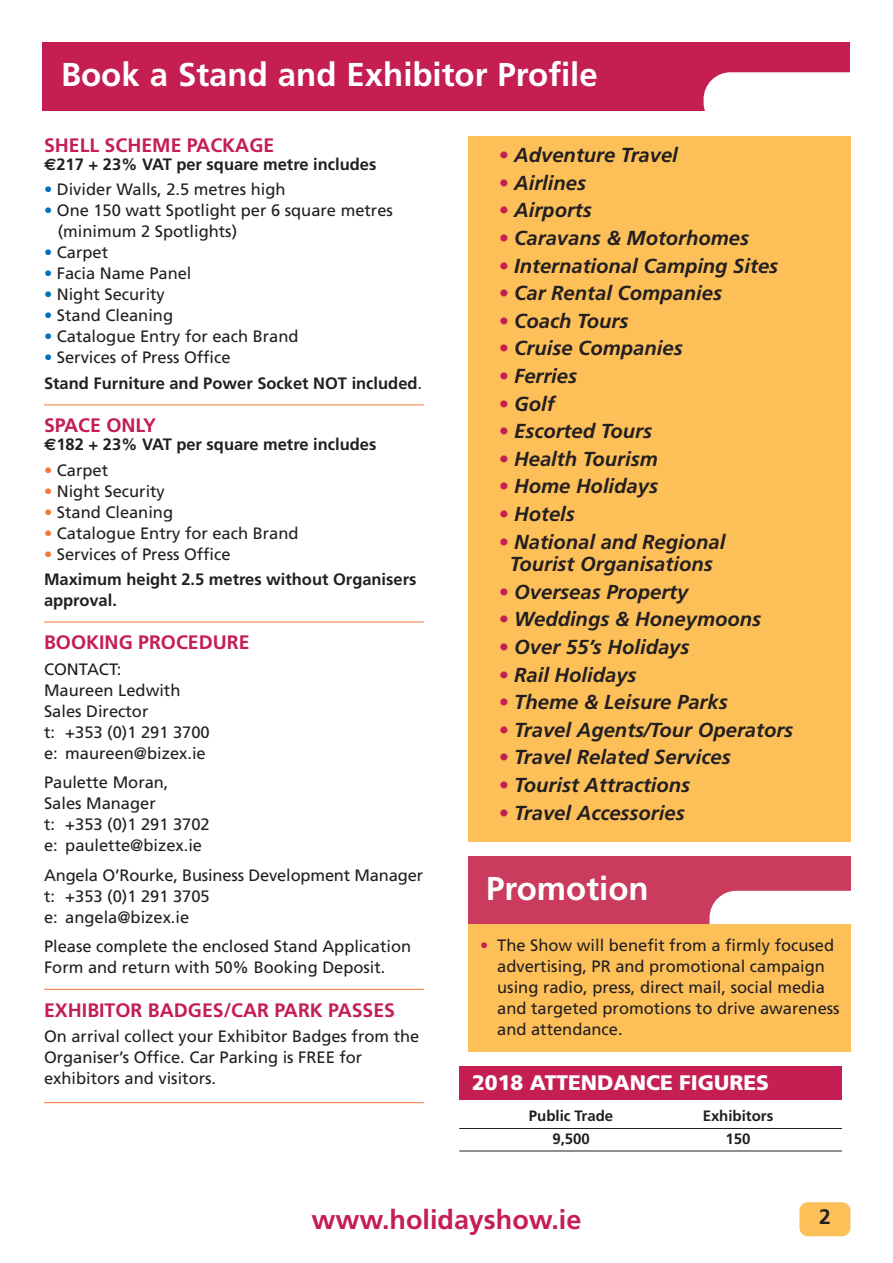
<style>
.page{position:relative;width:893px;height:1263px;background:#fff}
.page>*{position:absolute;margin:0;border:0;box-sizing:border-box;transform-origin:0 0}
.t1{font:700 33px "Frutiger";color:#fff}
.t2{font:700 27px "Frutiger";color:#c51e53}
.t3{font:900 21px "Frutiger";color:#fff}
.t4{font:700 21px "Frutiger";color:#231f20}
.t5{font:italic 700 20.25px/22.5px "Frutiger";color:#231f20;text-align:center}
.t6{font:700 19.5px "Frutiger";color:#c51e53}
.t7{font:16.5px/21px "Frutiger";color:#231f20}
.t8{font:700 16.5px/25.2px "Frutiger";color:#231f20}
.t9{font:700 15px "Frutiger";color:#231f20}
.s1{font-family:"Euro Sans"}
.s2{color:#0072bc}
.s3{font-weight:400;color:#0072bc}
.s4{font-weight:400}
.s5{color:#f37737}
.s6{font-weight:400;color:#f37737}
.s7{color:#c51e53}
.s8{font-weight:700;color:#c51e53}
</style>
<div class="page">
<div style="left:43px;top:43px;width:807px;height:68px;background:#c51e53"></div>
<hr style="left:44px;top:405px;width:380px;height:1px;background:#f37737">
<hr style="left:44px;top:622px;width:380px;height:1px;background:#f37737">
<hr style="left:44px;top:989px;width:380px;height:1px;background:#f37737">
<hr style="left:44px;top:1102px;width:380px;height:1px;background:#f37737">
<div style="left:704px;top:72px;width:180px;height:57px;background:#fff;border-radius:27px"></div>
<div style="left:799px;top:1202px;width:51px;height:34px;background:#fdc059;border-radius:9px"></div>
<div style="left:468px;top:857px;width:382px;height:68px;background:#ca3b5e"></div>
<div style="left:709px;top:891px;width:175px;height:57px;background:#fff;border-radius:27px"></div>
<div style="left:468px;top:925px;width:382px;height:127px;background:#fdc059"></div>
<div style="left:468px;top:136px;width:382px;height:706px;background:#fdc059"></div>
<div style="left:459px;top:1066px;width:383px;height:34px;background:#c51e53"></div>
<hr style="left:459px;top:1128px;width:383px;height:1px;background:#231f20">
<hr style="left:459px;top:1150px;width:383px;height:1px;background:#231f20">
<h1 class="t1" style="left:61px;top:61px;width:538px">Book a Stand and Exhibitor Profile</h1>
<p class="t6" style="left:44px;top:138px;width:232px">SHELL SCHEME PACKAGE</p>
<p class="t8" style="left:44px;top:153px;width:334px"><span class="s1">€</span>217 + 23% VAT per square metre includes</p>
<p class="t7" style="left:44px;top:180px;width:243px"><span class="s2">•</span> Divider Walls, 2.5 metres high</p>
<p class="t7" style="left:58px;top:201px;width:337px;text-indent:-14px"><span class="s2">•</span> One 150 watt Spotlight per 6 square metres (minimum 2 Spotlights)</p>
<p class="t7" style="left:44px;top:243px;width:66px"><span class="s2">•</span> Carpet</p>
<p class="t7" style="left:44px;top:264px;width:149px"><span class="s2">•</span> Facia Name Panel</p>
<p class="t7" style="left:44px;top:285px;width:122px"><span class="s2">•</span> Night Security</p>
<p class="t7" style="left:44px;top:306px;width:131px"><span class="s2">•</span> Stand Cleaning</p>
<p class="t7" style="left:44px;top:327px;width:256px"><span class="s2">•</span> Catalogue Entry for each Brand</p>
<p class="t8" style="left:44px;top:346px;width:380px"><span class="s3">•</span> <span class="s4">Services of Press Office<br></span>Stand Furniture and Power Socket NOT included<span class="s4">.</span></p>
<p class="t6" style="left:44px;top:418px;width:114px">SPACE ONLY</p>
<p class="t8" style="left:44px;top:433px;width:334px"><span class="s1">€</span>182 + 23% VAT per square metre includes</p>
<p class="t7" style="left:44px;top:461px;width:66px"><span class="s5">•</span> Carpet</p>
<p class="t7" style="left:44px;top:482px;width:122px"><span class="s5">•</span> Night Security</p>
<p class="t7" style="left:44px;top:503px;width:131px"><span class="s5">•</span> Stand Cleaning</p>
<p class="t7" style="left:44px;top:524px;width:256px"><span class="s5">•</span> Catalogue Entry for each Brand</p>
<p class="t8" style="left:44px;top:542px;width:374px"><span class="s6">•</span> <span class="s4">Services of Press Office<br></span>Maximum height 2.5 metres without Organisers</p>
<p class="t8" style="left:44px;top:589px;width:74px">approval.</p>
<p class="t6" style="left:44px;top:635px;width:207px">BOOKING PROCEDURE</p>
<p class="t7" style="left:44px;top:660px;width:167px">CONTACT:<br>Maureen Ledwith<br>Sales Director<br>t: +353 (0)1 291 3700 e: maureen@bizex.ie</p>
<p class="t7" style="left:44px;top:773px;width:167px">Paulette Moran,<br>Sales Manager<br>t: +353 (0)1 291 3702 e: paulette@bizex.ie</p>
<p class="t7" style="left:44px;top:866px;width:381px">Angela O’Rourke, Business Development Manager t: +353 (0)1 291 3705<br>e: angela@bizex.ie</p>
<p class="t7" style="left:44px;top:937px;width:369px">Please complete the enclosed Stand Application<br>Form and return with 50% Booking Deposit.</p>
<p class="t6" style="left:44px;top:1002px;width:353px">EXHIBITOR BADGES/CAR PARK PASSES</p>
<p class="t7" style="left:44px;top:1027px;width:377px">On arrival collect your Exhibitor Badges from the<br>Organiser’s Office. Car Parking is FREE for exhibitors and visitors.</p>
<p class="t5" style="left:498px;top:145px;width:181px"><span class="s7">•</span> Adventure Travel</p>
<p class="t5" style="left:498px;top:173px;width:89px"><span class="s7">•</span> Airlines</p>
<p class="t5" style="left:498px;top:201px;width:95px"><span class="s7">•</span> Airports</p>
<p class="t5" style="left:498px;top:228px;width:252px"><span class="s7">•</span> Caravans &amp; Motorhomes</p>
<p class="t5" style="left:498px;top:256px;width:281px"><span class="s7">•</span> International Camping Sites</p>
<p class="t5" style="left:498px;top:283px;width:225px"><span class="s7">•</span> Car Rental Companies</p>
<p class="t5" style="left:498px;top:311px;width:131px"><span class="s7">•</span> Coach Tours</p>
<p class="t5" style="left:498px;top:339px;width:186px"><span class="s7">•</span> Cruise Companies</p>
<p class="t5" style="left:498px;top:366px;width:80px"><span class="s7">•</span> Ferries</p>
<p class="t5" style="left:498px;top:394px;width:58px"><span class="s7">•</span> Golf</p>
<p class="t5" style="left:498px;top:421px;width:155px"><span class="s7">•</span> Escorted Tours</p>
<p class="t5" style="left:498px;top:449px;width:161px"><span class="s7">•</span> Health Tourism</p>
<p class="t5" style="left:498px;top:477px;width:161px"><span class="s7">•</span> Home Holidays</p>
<p class="t5" style="left:498px;top:504px;width:78px"><span class="s7">•</span> Hotels</p>
<p class="t5" style="left:498px;top:532px;width:228px"><span class="s7">•</span> National and Regional<br>Tourist Organisations</p>
<p class="t5" style="left:498px;top:582px;width:191px"><span class="s7">•</span> Overseas Property</p>
<p class="t5" style="left:498px;top:610px;width:264px"><span class="s7">•</span> Weddings &amp; Honeymoons</p>
<p class="t5" style="left:498px;top:637px;width:193px"><span class="s7">•</span> Over 55’s Holidays</p>
<p class="t5" style="left:498px;top:665px;width:140px"><span class="s7">•</span> Rail Holidays</p>
<p class="t5" style="left:498px;top:692px;width:231px"><span class="s7">•</span> Theme &amp; Leisure Parks</p>
<p class="t5" style="left:498px;top:720px;width:296px"><span class="s7">•</span> Travel Agents/Tour Operators</p>
<p class="t5" style="left:498px;top:748px;width:234px"><span class="s7">•</span> Travel Related Services</p>
<p class="t5" style="left:498px;top:775px;width:193px"><span class="s7">•</span> Tourist Attractions</p>
<p class="t5" style="left:498px;top:803px;width:188px"><span class="s7">•</span> Travel Accessories</p>
<h1 class="t1" style="left:486px;top:875px;width:164px">Promotion</h1>
<p class="t7" style="left:497px;top:936px;width:344px;text-indent:-17px"><span class="s8">•</span> The Show will benefit from a firmly focused advertising, PR and promotional campaign using radio, press, direct mail, social media and targeted promotions to drive awareness and attendance.</p>
<p class="t3" style="left:472px;top:1074px;width:299px">2018 ATTENDANCE FIGURES</p>
<p class="t9" style="left:529px;top:1110px;width:86px">Public Trade</p>
<p class="t9" style="left:703px;top:1110px;width:72px">Exhibitors</p>
<p class="t9" style="left:552px;top:1132px;width:39px">9,500</p>
<p class="t9" style="left:725px;top:1132px;width:26px">150</p>
<h2 class="t2" style="left:312px;top:1209px;width:271px">www.holidayshow.ie</h2>
<p class="t4" style="left:819px;top:1208px;width:13px">2</p>
</div>
